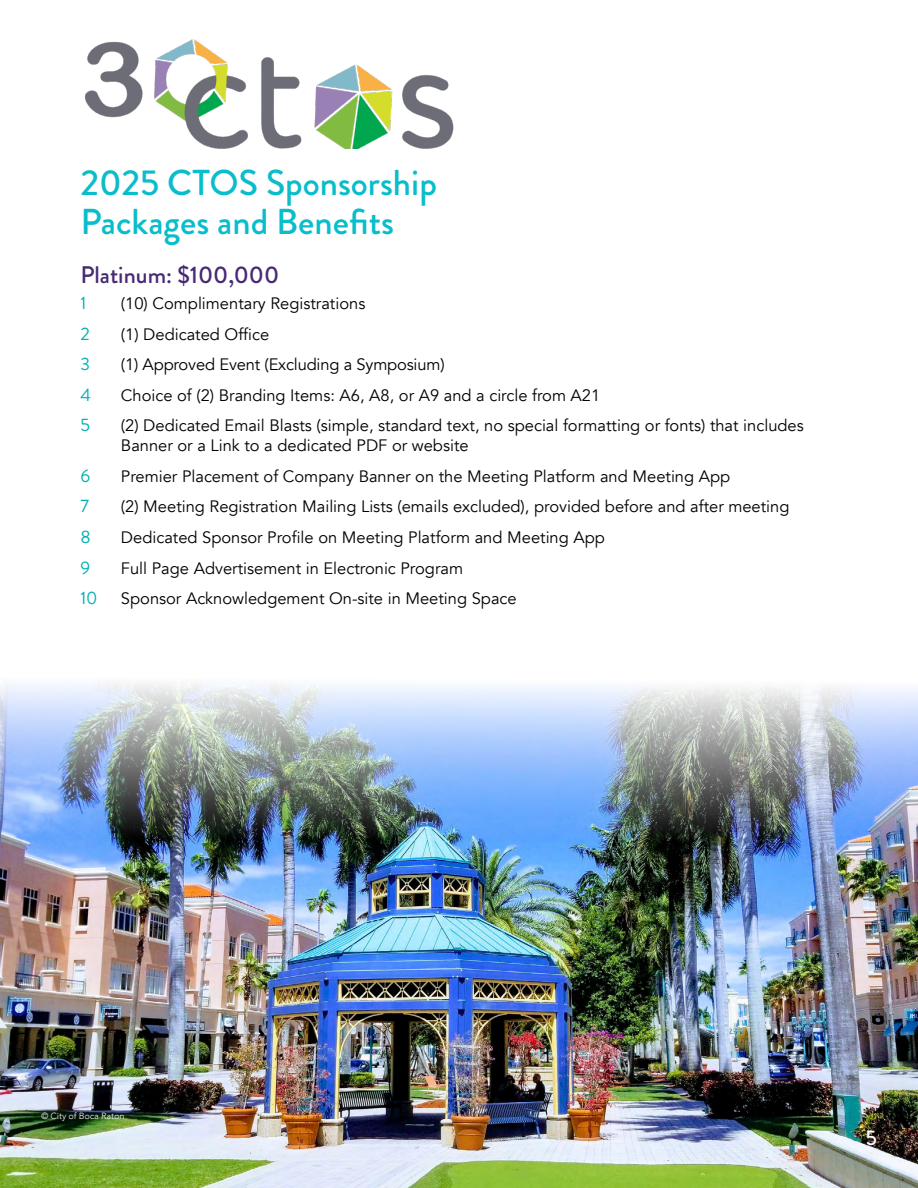
<style>
.page{position:relative;width:918px;height:1188px;background:#fff}
.page>*{position:absolute;margin:0;border:0;box-sizing:border-box;transform-origin:0 0}
.t1{font:500 36px/39px "Brandon Grotesque";color:#09bdcb}
.t2{font:500 24px "Brandon Grotesque";color:#472974}
.t3{font:500 21px "Brandon Grotesque";color:#fff}
.t4{font:18px "Brandon Grotesque";color:#00b1b3}
.t5{font:16.5px/19.8px "Avenir";color:#000}
.t6{font:300 9px "Avenir";color:#fff}
</style>
<div class="page">
<img style="left:0;top:871px;width:918px;height:317px">
<img style="left:0;top:683px;width:918px;height:188px">
<img style="left:85px;top:40px;width:369px;height:109px">
<h1 class="t1" style="left:80px;top:164px;width:358px">2025 CTOS Sponsorship<br>Packages and Benefits</h1>
<h2 class="t2" style="left:80px;top:258px;width:200px">Platinum: $100,000</h2>
<p class="t4" style="left:80px;top:290px;width:7px">1</p>
<p class="t5" style="left:121px;top:294px;width:246px">(10) Complimentary Registrations</p>
<p class="t4" style="left:80px;top:321px;width:11px">2</p>
<p class="t5" style="left:121px;top:324px;width:150px">(1) Dedicated Office</p>
<p class="t4" style="left:80px;top:352px;width:11px">3</p>
<p class="t5" style="left:121px;top:355px;width:325px">(1) Approved Event (Excluding a Symposium)</p>
<p class="t4" style="left:80px;top:382px;width:12px">4</p>
<p class="t5" style="left:121px;top:386px;width:481px">Choice of (2) Branding Items: A6, A8, or A9 and a circle from A21</p>
<p class="t4" style="left:80px;top:413px;width:11px">5</p>
<p class="t5" style="left:121px;top:416px;width:684px">(2) Dedicated Email Blasts (simple, standard text, no special formatting or fonts) that includes<br>Banner or a Link to a dedicated PDF or website</p>
<p class="t4" style="left:80px;top:463px;width:11px">6</p>
<p class="t5" style="left:121px;top:467px;width:611px">Premier Placement of Company Banner on the Meeting Platform and Meeting App</p>
<p class="t4" style="left:80px;top:494px;width:10px">7</p>
<p class="t5" style="left:121px;top:497px;width:670px">(2) Meeting Registration Mailing Lists (emails excluded), provided before and after meeting</p>
<p class="t4" style="left:80px;top:524px;width:12px">8</p>
<p class="t5" style="left:121px;top:528px;width:486px">Dedicated Sponsor Profile on Meeting Platform and Meeting App</p>
<p class="t4" style="left:80px;top:555px;width:11px">9</p>
<p class="t5" style="left:121px;top:558px;width:344px">Full Page Advertisement in Electronic Program</p>
<p class="t4" style="left:80px;top:586px;width:19px">10</p>
<p class="t5" style="left:121px;top:589px;width:397px">Sponsor Acknowledgement On-site in Meeting Space</p>
<p class="t6" style="left:41px;top:1110px;width:85px">© City of Boca Raton</p>
<p class="t3" style="left:866px;top:1123px;width:13px">5</p>
</div>
